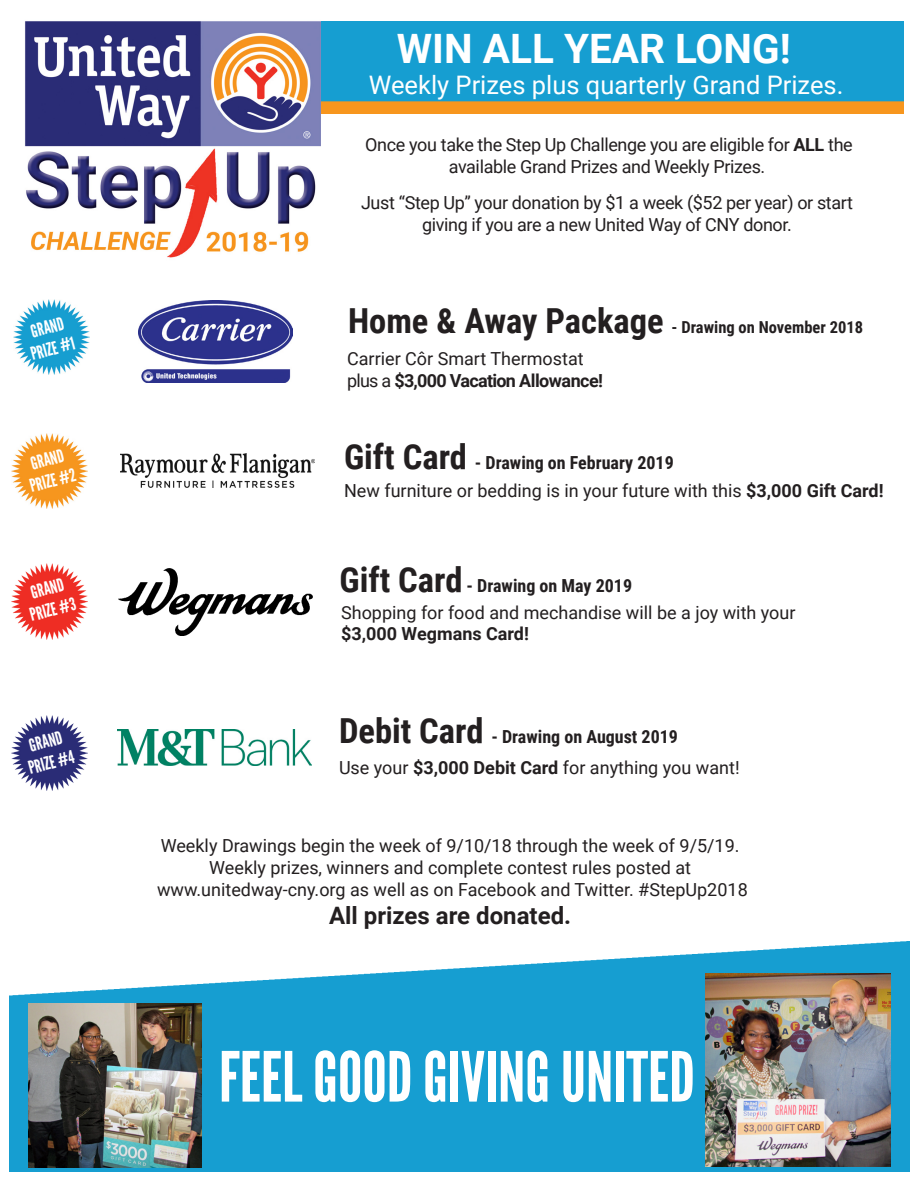
<style>
.page{position:relative;width:918px;height:1188px;background:#fff}
.page>*{position:absolute;margin:0;border:0;box-sizing:border-box;transform-origin:0 0}
.t1{font:69px "League Gothic";color:#fff}
.t2{font:700 40.5px "Roboto";color:#fff}
.t3{font:25.5px "Roboto";color:#fff}
.t4{font:700 24px "Roboto";color:#231f20}
.t5{font:18px "Roboto";color:#231f20}
.t6{font:18px/21.6px "Roboto";letter-spacing:-.02em;color:#231f20;text-align:center}
.t7{font:700 18px "Roboto Condensed";color:#231f20}
.t8{font:18px "League Gothic";color:#fff}
.t9{font:700 18px "Roboto";letter-spacing:-.03em;color:#231f20}
.t10{font:700 18px "Roboto";color:#231f20}
.t11{font:700 16.5px "Roboto Condensed";color:#231f20}
.s1{font-weight:700}
.s2{font-size:34.5px}
.s3{font-weight:400}
</style>
<div class="page">
<img style="left:139px;top:301px;width:154px;height:81px">
<img style="left:118px;top:568px;width:195px;height:68px">
<img style="left:120px;top:453px;width:194px;height:34px">
<img style="left:117px;top:730px;width:194px;height:35px">
<img style="left:321px;top:22px;width:582px;height:91px">
<img style="left:25px;top:21px;width:296px;height:237px">
<img style="left:10px;top:941px;width:900px;height:230px">
<img style="left:28px;top:1003px;width:174px;height:164px">
<img style="left:706px;top:974px;width:185px;height:193px">
<img style="left:13px;top:299px;width:76px;height:76px">
<img style="left:12px;top:433px;width:76px;height:76px">
<img style="left:12px;top:564px;width:76px;height:75px">
<img style="left:12px;top:715px;width:76px;height:76px">
<p class="t8" style="left:28px;top:322px;width:35px;rotate:-15deg">GRAND</p>
<p class="t8" style="left:29px;top:344px;width:47px;rotate:-15deg">PRIZE #1</p>
<p class="t8" style="left:28px;top:454px;width:35px;rotate:-15deg">GRAND</p>
<p class="t8" style="left:27px;top:476px;width:49px;rotate:-15deg">PRIZE #2</p>
<p class="t8" style="left:28px;top:583px;width:35px;rotate:-15deg">GRAND</p>
<p class="t8" style="left:28px;top:605px;width:48px;rotate:-15deg">PRIZE #3</p>
<p class="t8" style="left:27px;top:736px;width:35px;rotate:-15deg">GRAND</p>
<p class="t8" style="left:26px;top:758px;width:48px;rotate:-15deg">PRIZE #4</p>
<p class="t2" style="left:397px;top:20px;width:395px">WIN ALL YEAR LONG!</p>
<p class="t3" style="left:369px;top:67px;width:476px">Weekly Prizes plus quarterly Grand Prizes.</p>
<p class="t6" style="left:365px;top:133px;width:489px">Once you take the Step Up Challenge you are eligible for <span class="s1">ALL</span> the available Grand Prizes and Weekly Prizes.</p>
<p class="t6" style="left:361px;top:192px;width:493px">Just “Step Up” your donation by $1 a week ($52 per year) or start giving if you are a new United Way of CNY donor.</p>
<p class="t11" style="left:348px;top:315px;width:517px"><span class="s2">Home &amp; Away Package</span> - Drawing on November 2018</p>
<p class="t5" style="left:347px;top:346px;width:238px">Carrier Côr Smart Thermostat</p>
<p class="t9" style="left:347px;top:368px;width:258px"><span class="s3">plus a</span> $3,000 Vacation Allowance!</p>
<p class="t7" style="left:344px;top:450px;width:331px"><span class="s2">Gift Card</span> - Drawing on February 2019</p>
<p class="t5" style="left:344px;top:477px;width:541px">New furniture or bedding is in your future with this <span class="s1">$3,000 Gift Card!</span></p>
<p class="t7" style="left:340px;top:573px;width:294px"><span class="s2">Gift Card</span> - Drawing on May 2019</p>
<p class="t5" style="left:341px;top:600px;width:456px">Shopping for food and mechandise will be a joy with your</p>
<p class="t10" style="left:341px;top:621px;width:189px">$3,000 Wegmans Card!</p>
<p class="t7" style="left:339px;top:724px;width:341px"><span class="s2">Debit Card</span> - Drawing on August 2019</p>
<p class="t5" style="left:339px;top:755px;width:402px">Use your <span class="s1">$3,000 Debit Card</span> for anything you want!</p>
<p class="t5" style="left:161px;top:833px;width:580px">Weekly Drawings begin the week of 9/10/18 through the week of 9/5/19.</p>
<p class="t5" style="left:209px;top:855px;width:483px">Weekly prizes, winners and complete contest rules posted at</p>
<p class="t5" style="left:157px;top:876px;width:592px">www.unitedway-cny.org as well as on Facebook and Twitter. #StepUp2018</p>
<p class="t4" style="left:329px;top:899px;width:244px">All prizes are donated.</p>
<p class="t1" style="left:219px;top:1037px;width:477px">FEEL GOOD GIVING UNITED</p>
</div>
